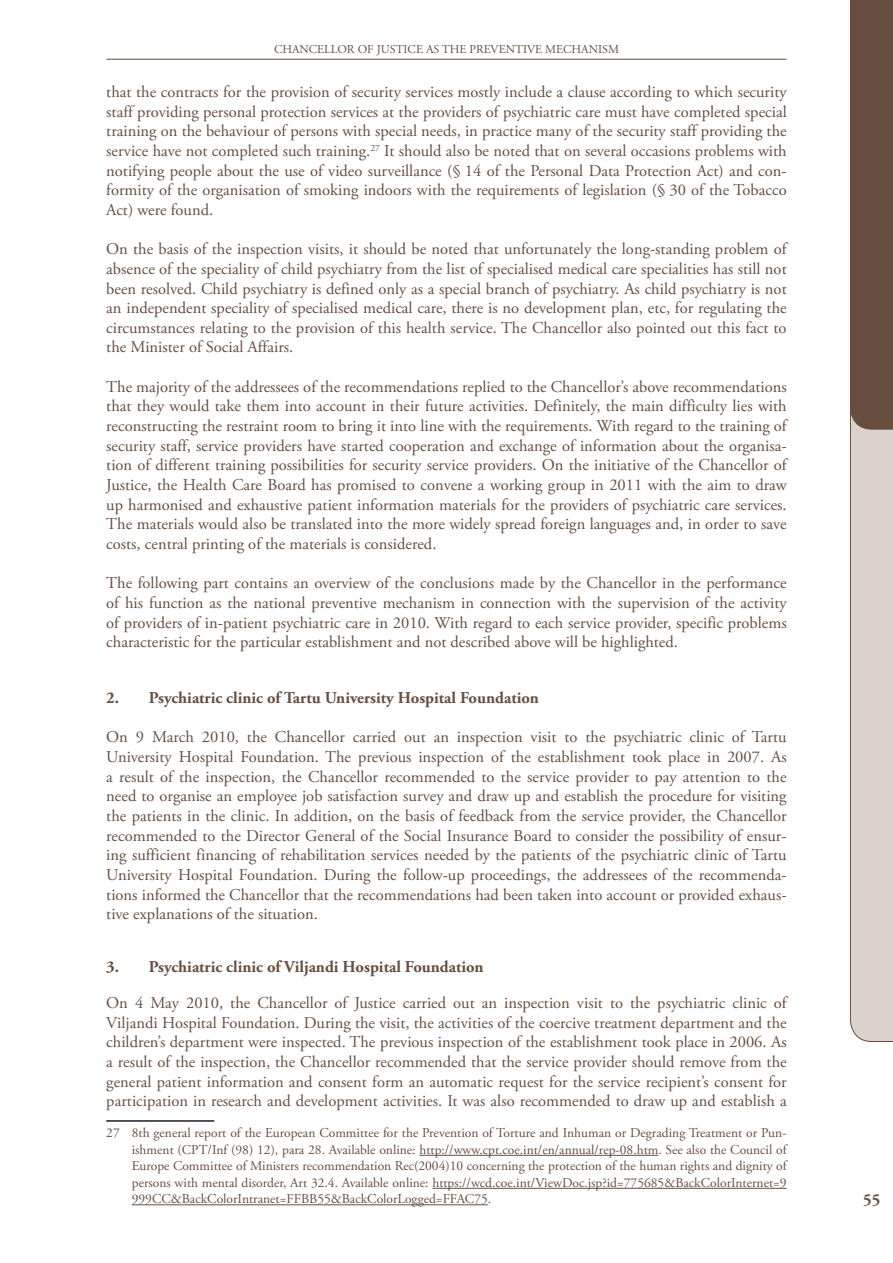
<style>
.page{position:relative;width:893px;height:1263px;background:#fff}
.page>*{position:absolute;margin:0;border:0;box-sizing:border-box;transform-origin:0 0}
.t1{font:16.5px/19.6px "Adobe Garamond Pro";color:#674e3f;text-align:justify}
.t2{font:700 16.5px "Adobe Garamond Pro";color:#674e3f}
.t3{font:13.5px/16.5px "Adobe Garamond Pro";color:#674e3f;text-align:justify}
.t4{font:12px "Adobe Garamond Pro";color:#674e3f}
</style>
<div class="page">
<svg style="left:850px;top:0;width:43px;height:1042px;background:#aa9a90"></svg>
<hr style="left:106px;top:59px;width:681px;height:1px;background:#674e3f">
<hr style="left:106px;top:1120px;width:108px;height:2px;background:#231f20">
<hr style="left:419px;top:1155px;width:239px;height:1px;background:#674e3f">
<hr style="left:432px;top:1188px;width:355px;height:1px;background:#674e3f">
<hr style="left:132px;top:1204px;width:356px;height:1px;background:#674e3f">
<p class="t4" style="left:274px;top:42px;width:346px">CHANCELLOR OF JUSTICE AS THE PREVENTIVE MECHANISM</p>
<p class="t1" style="left:106px;top:83px;width:682px">that the contracts for the provision of security services mostly include a clause according to which security staff providing personal protection services at the providers of psychiatric care must have completed special training on the behaviour of persons with special needs, in practice many of the security staff providing the service have not completed such training.<sup>27</sup> It should also be noted that on several occasions problems with notifying people about the use of video surveillance (§ 14 of the Personal Data Protection Act) and con&shy;formity of the organisation of smoking indoors with the requirements of legislation (§ 30 of the Tobacco Act) were found.</p>
<p class="t1" style="left:106px;top:240px;width:682px">On the basis of the inspection visits, it should be noted that unfortunately the long-standing problem of absence of the speciality of child psychiatry from the list of specialised medical care specialities has still not been resolved. Child psychiatry is defined only as a special branch of psychiatry. As child psychiatry is not an independent speciality of specialised medical care, there is no development plan, etc, for regulating the circumstances relating to the provision of this health service. The Chancellor also pointed out this fact to the Minister of Social Affairs.</p>
<p class="t1" style="left:106px;top:377px;width:682px">The majority of the addressees of the recommendations replied to the Chancellor’s above recommendations that they would take them into account in their future activities. Definitely, the main difficulty lies with reconstructing the restraint room to bring it into line with the requirements. With regard to the training of security staff, service providers have started cooperation and exchange of information about the organisa&shy;tion of different training possibilities for security service providers. On the initiative of the Chancellor of Justice, the Health Care Board has promised to convene a working group in 2011 with the aim to draw up harmonised and exhaustive patient information materials for the providers of psychiatric care services.<br>The materials would also be translated into the more widely spread foreign languages and, in order to save costs, central printing of the materials is considered.</p>
<p class="t1" style="left:106px;top:574px;width:682px">The following part contains an overview of the conclusions made by the Chancellor in the performance of his function as the national preventive mechanism in connection with the supervision of the activity of providers of in-patient psychiatric care in 2010. With regard to each service provider, specific problems characteristic for the particular establishment and not described above will be highlighted.</p>
<p class="t2" style="left:106px;top:688px;width:434px">2. Psychiatric clinic of Tartu University Hospital Foundation</p>
<p class="t1" style="left:106px;top:728px;width:682px">On 9 March 2010, the Chancellor carried out an inspection visit to the psychiatric clinic of Tartu University Hospital Foundation. The previous inspection of the establishment took place in 2007. As a result of the inspection, the Chancellor recommended to the service provider to pay attention to the need to organise an employee job satisfaction survey and draw up and establish the procedure for visiting the patients in the clinic. In addition, on the basis of feedback from the service provider, the Chancellor recommended to the Director General of the Social Insurance Board to consider the possibility of ensur&shy;ing sufficient financing of rehabilitation services needed by the patients of the psychiatric clinic of Tartu University Hospital Foundation. During the follow-up proceedings, the addressees of the recommenda&shy;tions informed the Chancellor that the recommendations had been taken into account or provided exhaus&shy;tive explanations of the situation.</p>
<p class="t2" style="left:106px;top:957px;width:379px">3. Psychiatric clinic of Viljandi Hospital Foundation</p>
<p class="t1" style="left:106px;top:993px;width:682px">On 4 May 2010, the Chancellor of Justice carried out an inspection visit to the psychiatric clinic of Viljandi Hospital Foundation. During the visit, the activities of the coercive treatment department and the children’s department were inspected. The previous inspection of the establishment took place in 2006. As a result of the inspection, the Chancellor recommended that the service provider should remove from the general patient information and consent form an automatic request for the service recipient’s consent for participation in research and development activities. It was also recommended to draw up and establish a</p>
<p class="t3" style="left:132px;top:1125px;width:656px;text-indent:-26px">27 8th general report of the European Committee for the Prevention of Torture and Inhuman or Degrading Treatment or Pun&shy;ishment (CPT/Inf (98) 12), para 28. Available online: http://www.cpt.coe.int/en/annual/rep-08.htm. See also the Council of Europe Committee of Ministers recommendation Rec(2004)10 concerning the protection of the human rights and dignity of persons with mental disorder, Art 32.4. Available online: https://wcd.coe.int/ViewDoc.jsp?id=775685&amp;BackColorInternet=9<br>999CC&amp;BackColorIntranet=FFBB55&amp;BackColorLogged=FFAC75.</p>
<p class="t2" style="left:863px;top:1190px;width:19px">55</p>
</div>
